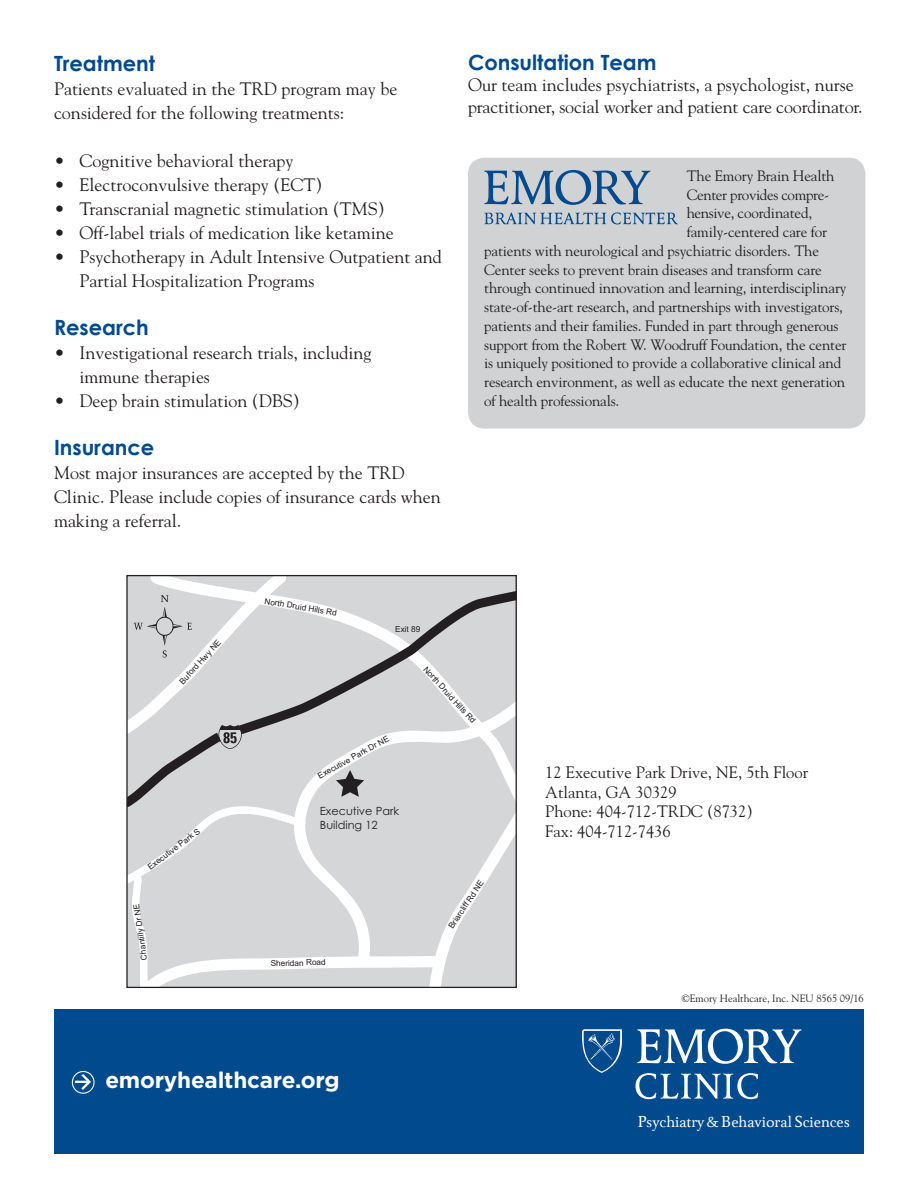
<style>
.page{position:relative;width:918px;height:1188px;background:#fff}
.page>*{position:absolute;margin:0;border:0;box-sizing:border-box;transform-origin:0 0}
.t1{font:700 22.5px "Gotham";letter-spacing:-.01em;color:#fff}
.t2{font:700 21px "Century Gothic";color:#004a8d}
.t3{font:18px/24px "Goudy";color:#231f20}
.t4{font:16.65px "Tibere OT";color:#fff}
.t5{font:16.5px "Goudy";color:#231f20}
.t6{font:15px/18.8px "Goudy";letter-spacing:-.01em;color:#231f20}
.t7{font:11.25px/13.5px "Century Gothic";color:#231f20}
.t8{font:10.5px "Goudy";color:#231f20}
.t9{font:8.25px "Arial";color:#231f20}
</style>
<div class="page">
<svg style="left:128px;top:577px;width:387px;height:409px;background:#dadbdd"></svg>
<svg style="left:128px;top:580px;width:387px;height:233px;background:#d1d1d3"></svg>
<div style="left:54px;top:1009px;width:810px;height:144px;background:#004a8d"></div>
<svg style="left:637px;top:1029px;width:164px;height:35px"></svg>
<svg style="left:582px;top:1029px;width:41px;height:44px"></svg>
<svg style="left:636px;top:1073px;width:122px;height:26px"></svg>
<svg style="left:75px;top:1074px;width:16px;height:16px"></svg>
<div style="left:72px;top:1071px;width:23px;height:23px;border:1px solid #fff;border-radius:50%"></div>
<div style="left:468px;top:158px;width:397px;height:270px;background:#d1d2d4;border-radius:16px"></div>
<svg style="left:484px;top:212px;width:194px;height:12px"></svg>
<svg style="left:484px;top:170px;width:166px;height:35px"></svg>
<p class="t2" style="left:54px;top:50px;width:103px">Treatment</p>
<p class="t3" style="left:54px;top:76px;width:345px">Patients evaluated in the TRD program may be</p>
<p class="t3" style="left:54px;top:100px;width:292px">considered for the following treatments:</p>
<p class="t3" style="left:54px;top:148px;width:241px">• Cognitive behavioral therapy</p>
<p class="t3" style="left:54px;top:172px;width:270px">• Electroconvulsive therapy (ECT)</p>
<p class="t3" style="left:54px;top:196px;width:332px">• Transcranial magnetic stimulation (TMS)</p>
<p class="t3" style="left:54px;top:220px;width:341px">• Off-label trials of medication like ketamine</p>
<p class="t3" style="left:54px;top:244px;width:389px">• Psychotherapy in Adult Intensive Outpatient and</p>
<p class="t3" style="left:80px;top:268px;width:236px">Partial Hospitalization Programs</p>
<p class="t2" style="left:54px;top:314px;width:96px">Research</p>
<p class="t3" style="left:54px;top:340px;width:319px">• Investigational research trials, including</p>
<p class="t3" style="left:80px;top:364px;width:132px">immune therapies</p>
<p class="t3" style="left:54px;top:388px;width:247px">• Deep brain stimulation (DBS)</p>
<p class="t2" style="left:54px;top:434px;width:102px">Insurance</p>
<p class="t3" style="left:54px;top:460px;width:388px">Most major insurances are accepted by the TRD<br>Clinic. Please include copies of insurance cards when making a referral.</p>
<p class="t7" style="left:131px;top:496px;width:148px">12 Executive Park Drive, NE<br>Atlanta GA 30329</p>
<p class="t2" style="left:468px;top:49px;width:190px">Consultation Team</p>
<p class="t3" style="left:468px;top:74px;width:396px;line-height:21.6px">Our team includes psychiatrists, a psychologist, nurse practitioner, social worker and patient care coordinator.</p>
<p class="t6" style="left:687px;top:166px;width:149px">The Emory Brain Health</p>
<p class="t6" style="left:687px;top:185px;width:144px">Center provides compre-</p>
<p class="t6" style="left:687px;top:204px;width:127px">hensive, coordinated,</p>
<p class="t6" style="left:484px;top:222px;width:364px;text-indent:202px">family-centered care for patients with neurological and psychiatric disorders. The Center seeks to prevent brain diseases and transform care through continued innovation and learning, interdisciplinary state-of-the-art research, and partnerships with investigators, patients and their families. Funded in part through generous support from the Robert W. Woodruff Foundation, the center is uniquely positioned to provide a collaborative clinical and research environment, as well as educate the next generation</p>
<p class="t6" style="left:484px;top:391px;width:137px">of health professionals.</p>
<p class="t9" style="left:265px;top:597px;width:75px;rotate:10deg">North Druid Hills Rd</p>
<p class="t9" style="left:395px;top:626px;width:27px">Exit 89</p>
<p class="t9" style="left:179px;top:680px;width:58px;rotate:-47deg">Buford Hwy NE</p>
<p class="t9" style="left:147px;top:865px;width:65px;rotate:-37deg">Executive Park S</p>
<p class="t9" style="left:141px;top:960px;width:58px;rotate:-98deg">Chantilly Dr NE</p>
<p class="t9" style="left:317px;top:774px;width:82px;rotate:-29deg">Executive Park Dr NE</p>
<p class="t7" style="left:320px;top:804px;width:81px">Executive Park<br>Building 12</p>
<p class="t9" style="left:271px;top:960px;width:57px;rotate:-1deg">Sheridan Road</p>
<p class="t9" style="left:428px;top:665px;width:75px;rotate:48deg">North Druid Hills Rd</p>
<p class="t9" style="left:448px;top:926px;width:58px;rotate:-56deg">Briarcliff Rd NE</p>
<p class="t1" style="left:105px;top:1067px;width:236px">emoryhealthcare.org</p>
<p class="t5" style="left:545px;top:762px;width:265px">12 Executive Park Drive, NE, 5th Floor</p>
<p class="t5" style="left:545px;top:782px;width:133px">Atlanta, GA 30329</p>
<p class="t5" style="left:545px;top:801px;width:209px">Phone: 404-712-TRDC (8732)</p>
<p class="t5" style="left:545px;top:821px;width:127px">Fax: 404-712-7436</p>
<p class="t8" style="left:682px;top:991px;width:183px">©Emory Healthcare, Inc. NEU 8565 09/16</p>
<p class="t4" style="left:637px;top:1112px;width:214px">Psychiatry &amp; Behavioral Sciences</p>
</div>
